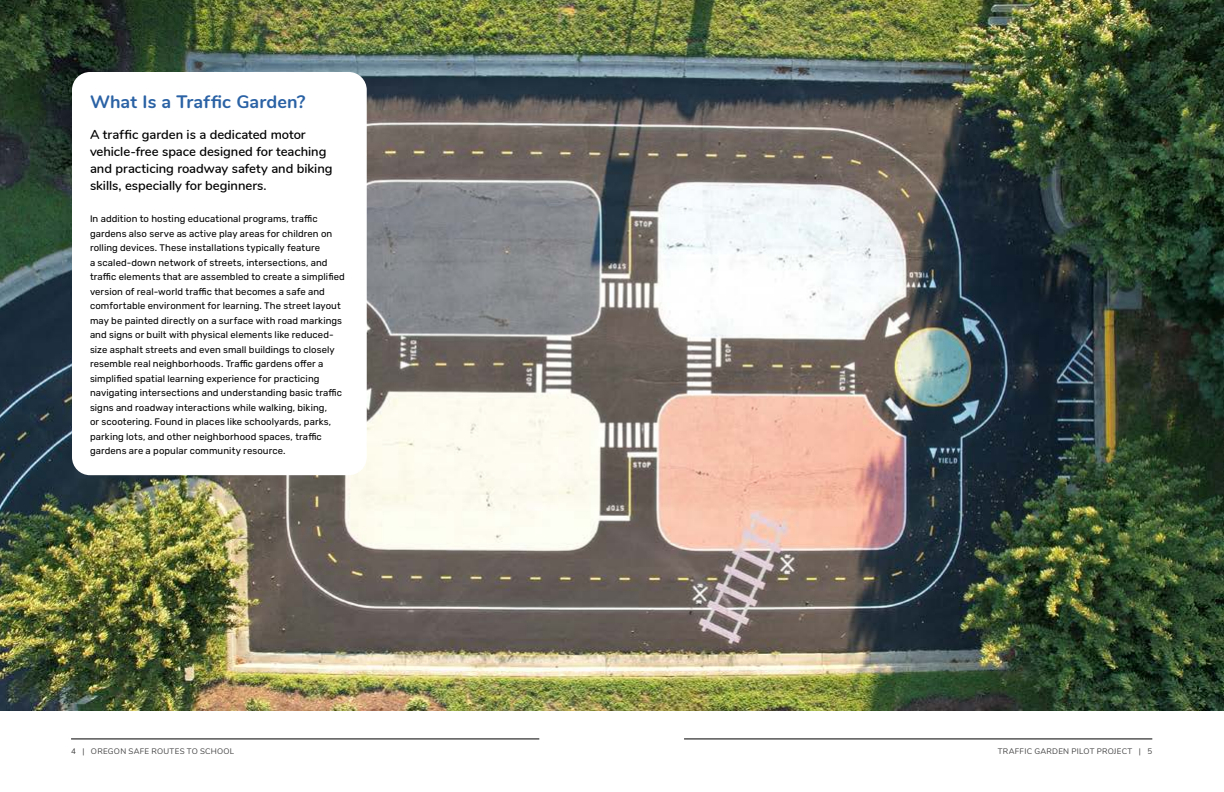
<style>
.page{position:relative;width:1224px;height:792px;background:#fff}
.page>*{position:absolute;margin:0;border:0;box-sizing:border-box;transform-origin:0 0}
.t1{font:700 18px "Nunito";letter-spacing:.01em;color:#2a62a5}
.t2{font:600 13px/17px "Nunito";letter-spacing:-.005em;color:#000}
.t3{font:9.5px/14.5px "Rubik";letter-spacing:.01em;color:#000}
.t4{font:8px "Nunito";letter-spacing:.035em;color:#414042}
</style>
<div class="page">
<img style="left:0;top:0;width:1224px;height:711px">
<hr style="left:684px;top:739px;width:468px;height:1px;background:#000">
<hr style="left:71px;top:739px;width:468px;height:1px;background:#000">
<div style="left:72px;top:72px;width:295px;height:403px;background:#fff;border-radius:18px"></div>
<h1 class="t1" style="left:90px;top:89px;width:217px">What Is a Traffic Garden?</h1>
<h2 class="t2" style="left:90px;top:125px;width:244px">A traffic garden is a dedicated motor vehicle-free space designed for teaching and practicing roadway safety and biking skills, especially for beginners.</h2>
<p class="t3" style="left:90px;top:212px;width:256px">In addition to hosting educational programs, traffic gardens also serve as active play areas for children on rolling devices. These installations typically feature<br>a scaled-down network of streets, intersections, and traffic elements that are assembled to create a simplified version of real-world traffic that becomes a safe and comfortable environment for learning. The street layout may be painted directly on a surface with road markings and signs or built with physical elements like reduced&shy;size asphalt streets and even small buildings to closely resemble real neighborhoods. Traffic gardens offer a simplified spatial learning experience for practicing navigating intersections and understanding basic traffic signs and roadway interactions while walking, biking,<br>or scootering. Found in places like schoolyards, parks, parking lots, and other neighborhood spaces, traffic gardens are a popular community resource.</p>
<p class="t4" style="left:71px;top:745px;width:165px">4 | OREGON SAFE ROUTES TO SCHOOL</p>
<p class="t4" style="left:998px;top:745px;width:156px">TRAFFIC GARDEN PILOT PROJECT | 5</p>
</div>
